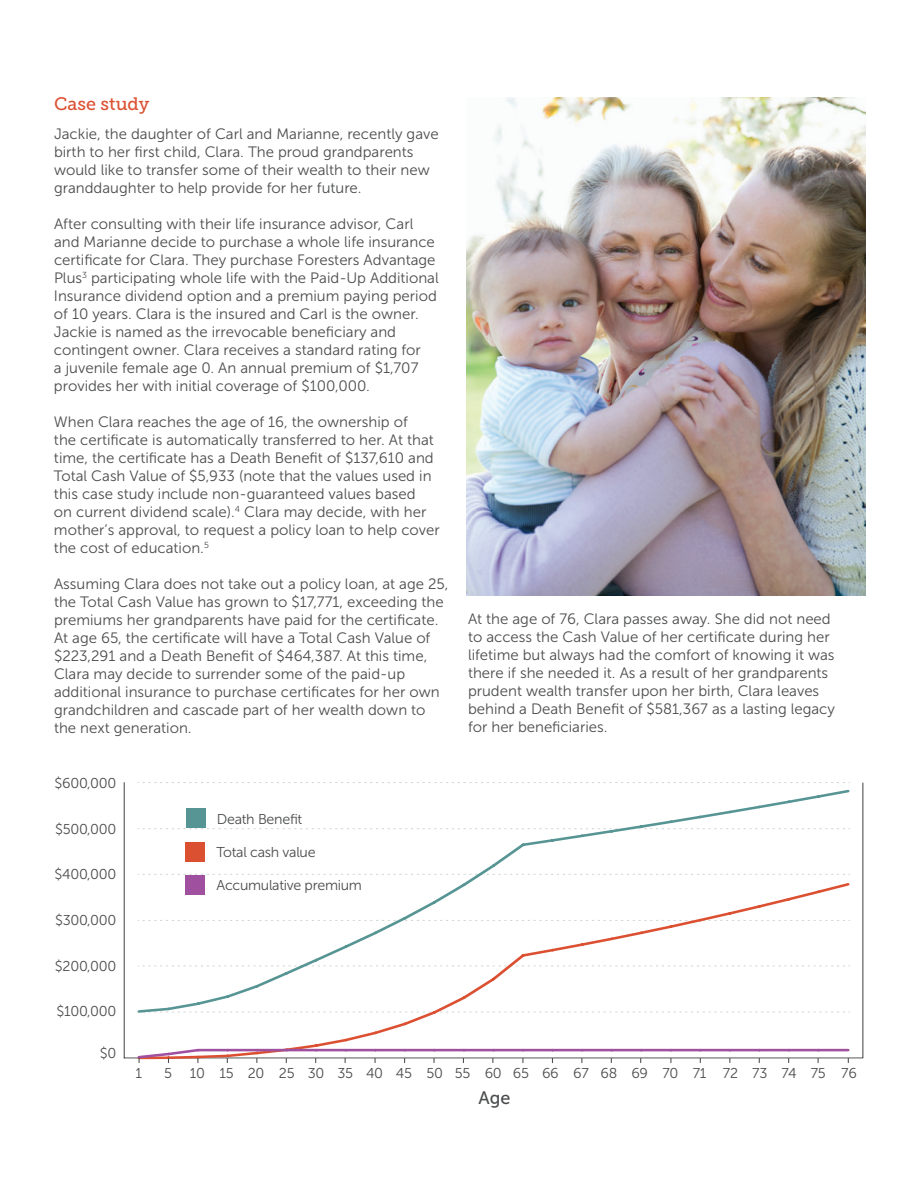
<style>
.page{position:relative;width:918px;height:1188px;background:#fff}
.page>*{position:absolute;margin:0;border:0;box-sizing:border-box;transform-origin:0 0}
.t1{font:18px "Museo Slab 500";color:#dc5032}
.t2{font:18px "Museo Sans 500";color:#4b4c4d}
.t3{font:15px/18px "Museo Sans 300";color:#4b4c4d}
.t4{font:14.25px "Museo Sans 300";letter-spacing:-.02em;color:#4b4c4d}
</style>
<div class="page">
<img style="left:466px;top:98px;width:400px;height:498px">
<svg style="left:123px;top:782px;width:740px;height:277px"></svg>
<svg style="left:136px;top:788px;width:716px;height:93px"></svg>
<svg style="left:136px;top:881px;width:716px;height:178px"></svg>
<svg style="left:136px;top:1047px;width:715px;height:16px"></svg>
<div style="left:186px;top:808px;width:20px;height:20px;background:#579494"></div>
<div style="left:185px;top:842px;width:20px;height:20px;background:#dc5032"></div>
<div style="left:185px;top:875px;width:20px;height:20px;background:#9f509f"></div>
<p class="t1" style="left:54px;top:93px;width:97px">Case study</p>
<p class="t3" style="left:54px;top:125px;width:386px">Jackie, the daughter of Carl and Marianne, recently gave birth to her first child, Clara. The proud grandparents would like to transfer some of their wealth to their new granddaughter to help provide for her future.</p>
<p class="t3" style="left:54px;top:215px;width:386px">After consulting with their life insurance advisor, Carl and Marianne decide to purchase a whole life insurance certificate for Clara. They purchase Foresters Advantage Plus<sup>3</sup> participating whole life with the Paid-Up Additional Insurance dividend option and a premium paying period of 10 years. Clara is the insured and Carl is the owner.<br>Jackie is named as the irrevocable beneficiary and contingent owner. Clara receives a standard rating for<br>a juvenile female age 0. An annual premium of $1,707 provides her with initial coverage of $100,000.</p>
<p class="t3" style="left:54px;top:413px;width:387px">When Clara reaches the age of 16, the ownership of<br>the certificate is automatically transferred to her. At that time, the certificate has a Death Benefit of $137,610 and Total Cash Value of $5,933 (note that the values used in this case study include non-guaranteed values based<br>on current dividend scale).<sup>4</sup> Clara may decide, with her mother’s approval, to request a policy loan to help cover the cost of education.<sup>5</sup></p>
<p class="t3" style="left:54px;top:575px;width:396px">Assuming Clara does not take out a policy loan, at age 25, the Total Cash Value has grown to $17,771, exceeding the premiums her grandparents have paid for the certificate.<br>At age 65, the certificate will have a Total Cash Value of $223,291 and a Death Benefit of $464,387. At this time, Clara may decide to surrender some of the paid-up additional insurance to purchase certificates for her own grandchildren and cascade part of her wealth down to the next generation.</p>
<p class="t4" style="left:55px;top:775px;width:63px">$600,000</p>
<p class="t4" style="left:55px;top:821px;width:63px">$500,000</p>
<p class="t4" style="left:55px;top:866px;width:63px">$400,000</p>
<p class="t4" style="left:55px;top:912px;width:63px">$300,000</p>
<p class="t4" style="left:55px;top:958px;width:63px">$200,000</p>
<p class="t4" style="left:56px;top:1003px;width:61px">$100,000</p>
<p class="t4" style="left:100px;top:1046px;width:18px">$0</p>
<p class="t4" style="left:217px;top:811px;width:87px">Death Benefit</p>
<p class="t4" style="left:217px;top:844px;width:101px">Total cash value</p>
<p class="t4" style="left:217px;top:877px;width:147px">Accumulative premium</p>
<p class="t3" style="left:468px;top:610px;width:369px">At the age of 76, Clara passes away. She did not need to access the Cash Value of her certificate during her lifetime but always had the comfort of knowing it was there if she needed it. As a result of her grandparents prudent wealth transfer upon her birth, Clara leaves behind a Death Benefit of $581,367 as a lasting legacy for her beneficiaries.</p>
<p class="t4" style="left:136px;top:1066px;width:8px">1</p>
<p class="t4" style="left:164px;top:1066px;width:694px">5 10 15 20 25 30 35 40 45 50 55 60 65 66 67 68 69 70 71 72 73 74 75 76</p>
<p class="t2" style="left:478px;top:1088px;width:33px">Age</p>
</div>
